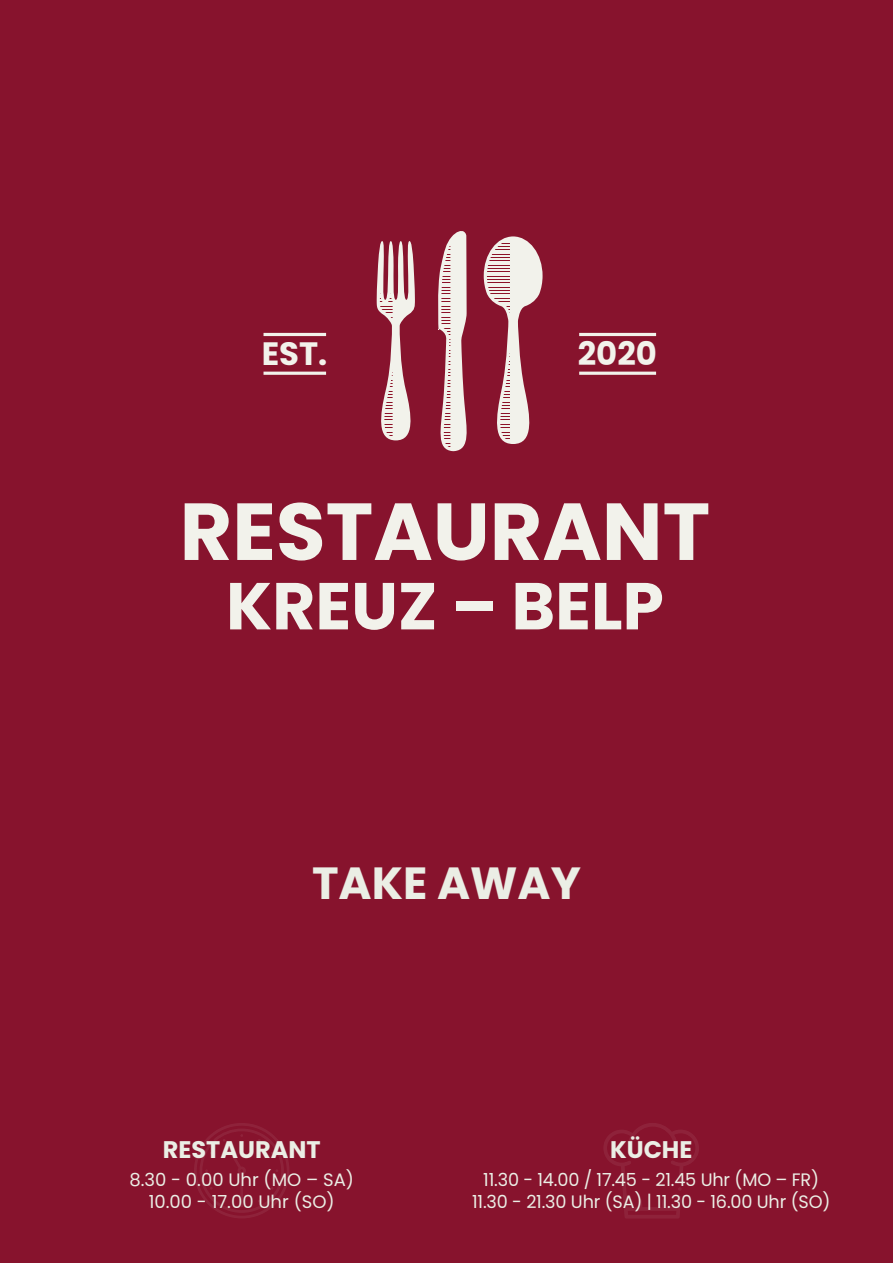
<style>
.page{position:relative;width:893px;height:1263px;background:#87132d}
.page>*{position:absolute;margin:0;border:0;box-sizing:border-box;transform-origin:0 0}
.t1{font:700 80.7px "Poppins";color:#f2f2eb}
.t2{font:700 66.3px "Poppins";color:#f2f2eb}
.t3{font:700 45px "Poppins";color:#ebeee5}
.t4{font:700 32.4px "Poppins";color:#f2f2eb}
.t5{font:700 24px "Poppins";color:#ebeee5}
.t6{font:18px/21.6px "Poppins";letter-spacing:-.01em;color:#ebeee5;text-align:center}
</style>
<div class="page">
<hr style="left:263px;top:372px;width:63px;height:3px;background:#f2f2eb">
<hr style="left:263px;top:333px;width:63px;height:3px;background:#f2f2eb">
<hr style="left:579px;top:372px;width:77px;height:3px;background:#f2f2eb">
<hr style="left:579px;top:333px;width:77px;height:3px;background:#f2f2eb">
<svg style="left:377px;top:232px;width:166px;height:218px"></svg>
<hr style="left:377px;top:436px;width:166px;height:1px;background:#f2f2eb">
<hr style="left:377px;top:439px;width:166px;height:1px;background:#f2f2eb">
<hr style="left:377px;top:442px;width:166px;height:1px;background:#f2f2eb">
<hr style="left:377px;top:445px;width:166px;height:1px;background:#f2f2eb">
<hr style="left:377px;top:447px;width:166px;height:1px;background:#f2f2eb">
<hr style="left:377px;top:450px;width:166px;height:1px;background:#f2f2eb">
<hr style="left:377px;top:420px;width:166px;height:1px;background:#f2f2eb">
<hr style="left:377px;top:423px;width:166px;height:1px;background:#f2f2eb">
<hr style="left:377px;top:425px;width:166px;height:1px;background:#f2f2eb">
<hr style="left:377px;top:428px;width:166px;height:1px;background:#f2f2eb">
<hr style="left:377px;top:431px;width:166px;height:1px;background:#f2f2eb">
<hr style="left:377px;top:434px;width:166px;height:1px;background:#f2f2eb">
<hr style="left:377px;top:404px;width:166px;height:1px;background:#f2f2eb">
<hr style="left:377px;top:406px;width:166px;height:1px;background:#f2f2eb">
<hr style="left:377px;top:409px;width:166px;height:1px;background:#f2f2eb">
<hr style="left:377px;top:412px;width:166px;height:1px;background:#f2f2eb">
<hr style="left:377px;top:414px;width:166px;height:2px;background:#f2f2eb">
<hr style="left:377px;top:417px;width:166px;height:1px;background:#f2f2eb">
<hr style="left:377px;top:387px;width:166px;height:1px;background:#f2f2eb">
<hr style="left:377px;top:390px;width:166px;height:1px;background:#f2f2eb">
<hr style="left:377px;top:393px;width:166px;height:1px;background:#f2f2eb">
<hr style="left:377px;top:395px;width:166px;height:1px;background:#f2f2eb">
<hr style="left:377px;top:398px;width:166px;height:1px;background:#f2f2eb">
<hr style="left:377px;top:401px;width:166px;height:1px;background:#f2f2eb">
<hr style="left:377px;top:371px;width:166px;height:1px;background:#f2f2eb">
<hr style="left:377px;top:373px;width:166px;height:1px;background:#f2f2eb">
<hr style="left:377px;top:376px;width:166px;height:1px;background:#f2f2eb">
<hr style="left:377px;top:379px;width:166px;height:1px;background:#f2f2eb">
<hr style="left:377px;top:382px;width:166px;height:1px;background:#f2f2eb">
<hr style="left:377px;top:384px;width:166px;height:1px;background:#f2f2eb">
<hr style="left:377px;top:354px;width:166px;height:1px;background:#f2f2eb">
<hr style="left:377px;top:357px;width:166px;height:1px;background:#f2f2eb">
<hr style="left:377px;top:360px;width:166px;height:1px;background:#f2f2eb">
<hr style="left:377px;top:362px;width:166px;height:1px;background:#f2f2eb">
<hr style="left:377px;top:365px;width:166px;height:1px;background:#f2f2eb">
<hr style="left:377px;top:368px;width:166px;height:1px;background:#f2f2eb">
<hr style="left:377px;top:338px;width:166px;height:1px;background:#f2f2eb">
<hr style="left:377px;top:341px;width:166px;height:1px;background:#f2f2eb">
<hr style="left:377px;top:343px;width:166px;height:1px;background:#f2f2eb">
<hr style="left:377px;top:346px;width:166px;height:1px;background:#f2f2eb">
<hr style="left:377px;top:349px;width:166px;height:1px;background:#f2f2eb">
<hr style="left:377px;top:351px;width:166px;height:1px;background:#f2f2eb">
<hr style="left:377px;top:321px;width:166px;height:1px;background:#f2f2eb">
<hr style="left:377px;top:324px;width:166px;height:1px;background:#f2f2eb">
<hr style="left:377px;top:327px;width:166px;height:1px;background:#f2f2eb">
<hr style="left:377px;top:330px;width:166px;height:1px;background:#f2f2eb">
<hr style="left:377px;top:332px;width:166px;height:1px;background:#f2f2eb">
<hr style="left:377px;top:335px;width:166px;height:1px;background:#f2f2eb">
<hr style="left:377px;top:305px;width:166px;height:1px;background:#f2f2eb">
<hr style="left:377px;top:308px;width:166px;height:1px;background:#f2f2eb">
<hr style="left:377px;top:310px;width:166px;height:1px;background:#f2f2eb">
<hr style="left:377px;top:313px;width:166px;height:1px;background:#f2f2eb">
<hr style="left:377px;top:316px;width:166px;height:1px;background:#f2f2eb">
<hr style="left:377px;top:319px;width:166px;height:1px;background:#f2f2eb">
<hr style="left:377px;top:288px;width:166px;height:1px;background:#f2f2eb">
<hr style="left:377px;top:291px;width:166px;height:1px;background:#f2f2eb">
<hr style="left:377px;top:294px;width:166px;height:1px;background:#f2f2eb">
<hr style="left:377px;top:297px;width:166px;height:1px;background:#f2f2eb">
<hr style="left:377px;top:299px;width:166px;height:1px;background:#f2f2eb">
<hr style="left:377px;top:302px;width:166px;height:1px;background:#f2f2eb">
<hr style="left:377px;top:272px;width:166px;height:1px;background:#f2f2eb">
<hr style="left:377px;top:275px;width:166px;height:1px;background:#f2f2eb">
<hr style="left:377px;top:278px;width:166px;height:1px;background:#f2f2eb">
<hr style="left:377px;top:280px;width:166px;height:1px;background:#f2f2eb">
<hr style="left:377px;top:283px;width:166px;height:1px;background:#f2f2eb">
<hr style="left:377px;top:286px;width:166px;height:1px;background:#f2f2eb">
<hr style="left:377px;top:256px;width:166px;height:1px;background:#f2f2eb">
<hr style="left:377px;top:258px;width:166px;height:1px;background:#f2f2eb">
<hr style="left:377px;top:261px;width:166px;height:1px;background:#f2f2eb">
<hr style="left:377px;top:264px;width:166px;height:1px;background:#f2f2eb">
<hr style="left:377px;top:267px;width:166px;height:1px;background:#f2f2eb">
<hr style="left:377px;top:269px;width:166px;height:1px;background:#f2f2eb">
<hr style="left:377px;top:239px;width:166px;height:1px;background:#f2f2eb">
<hr style="left:377px;top:242px;width:166px;height:1px;background:#f2f2eb">
<hr style="left:377px;top:245px;width:166px;height:1px;background:#f2f2eb">
<hr style="left:377px;top:247px;width:166px;height:1px;background:#f2f2eb">
<hr style="left:377px;top:250px;width:166px;height:1px;background:#f2f2eb">
<hr style="left:377px;top:253px;width:166px;height:1px;background:#f2f2eb">
<hr style="left:377px;top:231px;width:166px;height:1px;background:#f2f2eb">
<hr style="left:377px;top:234px;width:166px;height:1px;background:#f2f2eb">
<hr style="left:377px;top:236px;width:166px;height:1px;background:#f2f2eb">
<svg style="left:604px;top:1123px;width:95px;height:95px"></svg>
<svg style="left:194px;top:1123px;width:95px;height:95px"></svg>
<h3 class="t4" style="left:262px;top:335px;width:67px">EST.</h3>
<h3 class="t4" style="left:578px;top:335px;width:81px">2020</h3>
<h1 class="t1" style="left:180px;top:485px;width:532px">RESTAURANT</h1>
<h2 class="t2" style="left:226px;top:568px;width:439px">KREUZ – BELP</h2>
<h3 class="t3" style="left:312px;top:857px;width:270px">TAKE AWAY</h3>
<h3 class="t5" style="left:163px;top:1135px;width:159px">RESTAURANT</h3>
<p class="t6" style="left:129px;top:1169px;width:226px">8.30 - 0.00 Uhr (MO – SA)<br>10.00 - 17.00 Uhr (SO)</p>
<h3 class="t5" style="left:610px;top:1135px;width:84px">KÜCHE</h3>
<p class="t6" style="left:472px;top:1169px;width:360px">11.30 - 14.00 / 17.45 - 21.45 Uhr (MO – FR)<br>11.30 - 21.30 Uhr (SA) | 11.30 - 16.00 Uhr (SO)</p>
</div>
